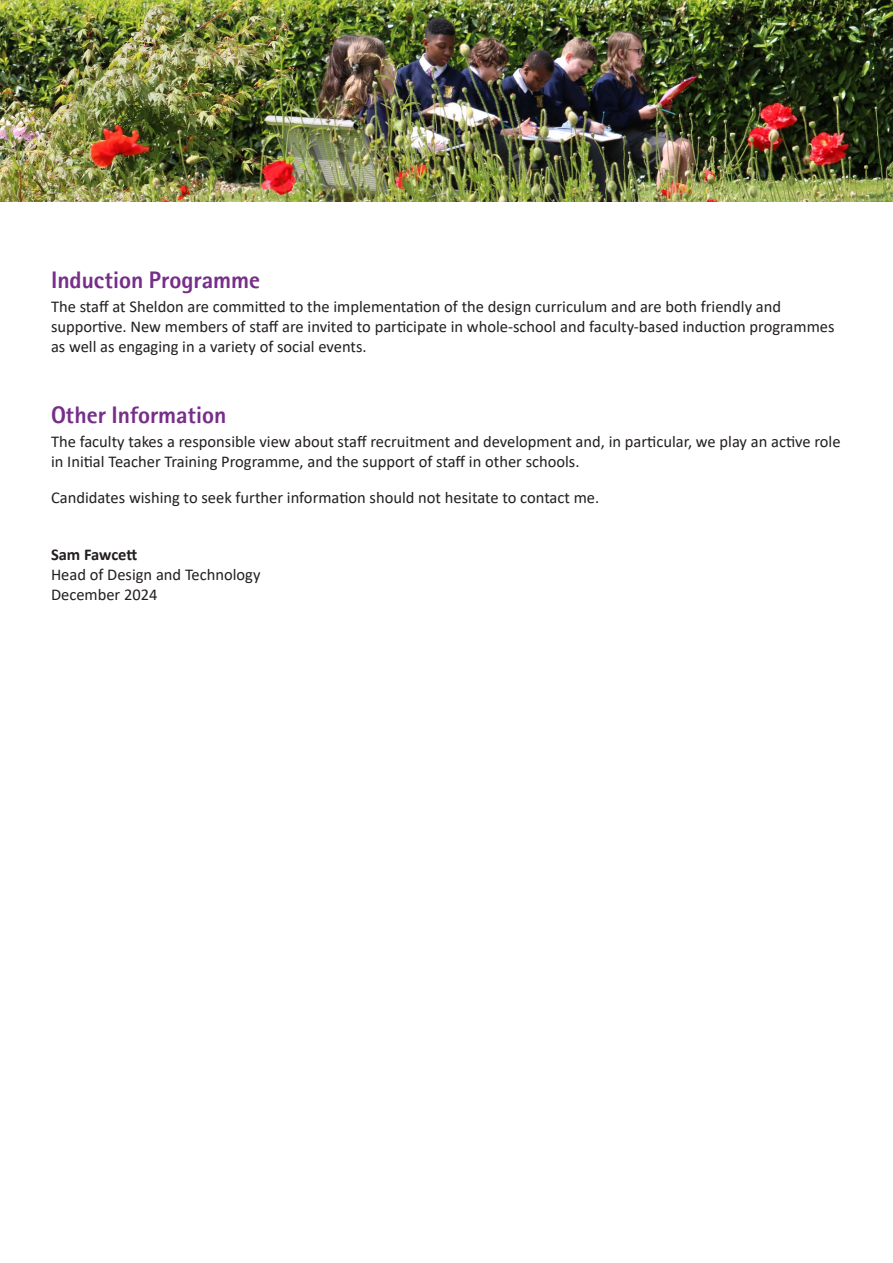
<style>
.page{position:relative;width:893px;height:1263px;background:#fff}
.page>*{position:absolute;margin:0;border:0;box-sizing:border-box;transform-origin:0 0}
.intro_text{font:700 24px "Rotis II Sans Pro";color:#772e89}
.intro_text-2{font:16.5px/19.8px "Calibri";color:#231f20}
.intro_text-3{font:700 16.5px "Calibri";letter-spacing:-.005em;color:#231f20}
</style>
<div class="page">
<img style="left:0;top:0;width:893px;height:202px">
<p class="intro_text" style="left:51px;top:266px;width:211px">Induction Programme</p>
<p class="intro_text-2" style="left:51px;top:296px;width:785px">The staff at Sheldon are committed to the implementation of the design curriculum and are both friendly and supportive. New members of staff are invited to participate in whole-school and faculty-based induction programmes as well as engaging in a variety of social events.</p>
<p class="intro_text" style="left:51px;top:401px;width:177px">Other Information</p>
<p class="intro_text-2" style="left:51px;top:431px;width:791px">The faculty takes a responsible view about staff recruitment and development and, in particular, we play an active role in Initial Teacher Training Programme, and the support of staff in other schools.</p>
<p class="intro_text-2" style="left:51px;top:488px;width:550px">Candidates wishing to seek further information should not hesitate to contact me.</p>
<p class="intro_text-3" style="left:51px;top:543px;width:88px">Sam Fawcett</p>
<p class="intro_text-2" style="left:51px;top:564px;width:211px">Head of Design and Technology</p>
<p class="intro_text-2" style="left:51px;top:584px;width:108px">December 2024</p>
</div>
